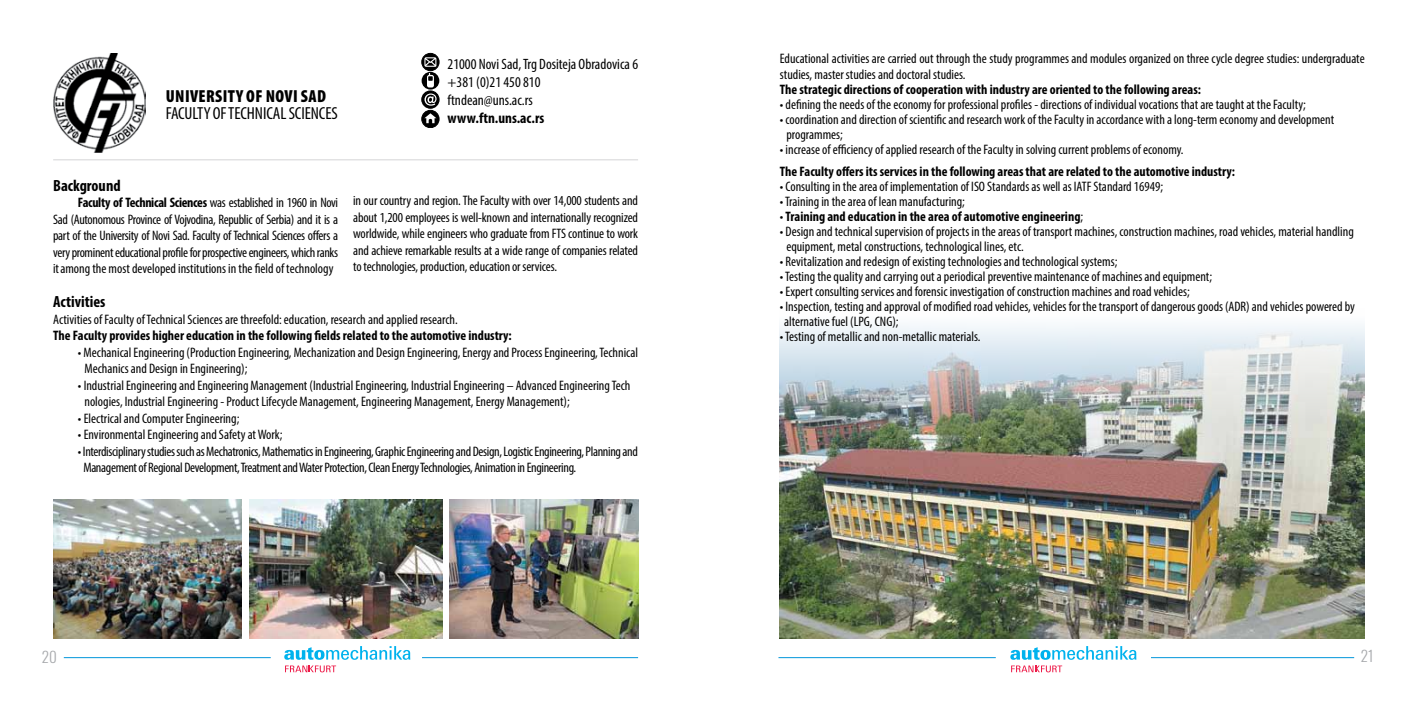
<style>
.page{position:relative;width:1418px;height:709px;background:#fff}
.page>*{position:absolute;margin:0;border:0;box-sizing:border-box;transform-origin:0 0}
.t1{font:condensed 17.5px "Myriad Pro";color:#000}
.t2{font:900 condensed 17.5px "Myriad Pro";letter-spacing:.02em;color:#000}
.t3{font:700 condensed 16.25px "Myriad Pro";color:#000}
.t4{font:condensed 15px/18px "Myriad Pro";color:#000}
.t5{font:700 condensed 15px "Myriad Pro";color:#000}
.t6{font:300 15px "Oswald";color:#a7a9ac}
.t7{font:condensed 13.75px/16.5px "Myriad Pro";color:#000}
.t8{font:700 condensed 13.75px "Myriad Pro";color:#000}
.t9{font:condensed 13.75px/16.5px "Myriad Pro";letter-spacing:-.025em;color:#000}
.s1{font-weight:700}
.s2{font-weight:400}
</style>
<div class="page">
<img style="left:780px;top:325px;width:584px;height:313px">
<div style="left:422px;top:91px;width:17px;height:17px;border:1px solid #000;border-radius:50%"></div>
<div style="left:422px;top:110px;width:17px;height:18px;background:#000;border-radius:50%"></div>
<div style="left:422px;top:110px;width:17px;height:18px;border:1px solid #000;border-radius:50%"></div>
<svg style="left:424px;top:113px;width:12px;height:10px"></svg>
<div style="left:422px;top:53px;width:17px;height:18px;background:#000;border-radius:50%"></div>
<div style="left:422px;top:53px;width:17px;height:18px;border:1px solid #000;border-radius:50%"></div>
<svg style="left:421px;top:57px;width:18px;height:49px"></svg>
<hr style="left:53px;top:159px;width:585px;height:1px;background:#6d6e71">
<img style="left:53px;top:53px;width:92px;height:100px">
<img style="left:53px;top:499px;width:189px;height:139px">
<img style="left:249px;top:499px;width:193px;height:139px">
<img style="left:449px;top:499px;width:189px;height:139px">
<hr style="left:64px;top:657px;width:207px;height:1px;background:#0095da">
<hr style="left:422px;top:657px;width:216px;height:1px;background:#0095da">
<svg style="left:284px;top:646px;width:126px;height:26px"></svg>
<hr style="left:1150px;top:657px;width:204px;height:1px;background:#0095da">
<hr style="left:778px;top:657px;width:217px;height:1px;background:#0095da">
<svg style="left:1010px;top:646px;width:126px;height:26px"></svg>
<p class="t2" style="left:166px;top:86px;width:161px">UNIVERSITY OF NOVI SAD</p>
<p class="t1" style="left:166px;top:103px;width:13px">Facult</p>
<p class="t1" style="left:204px;top:103px;width:38px">y of Technical</p>
<p class="t1" style="left:289px;top:103px;width:14px">Sciences</p>
<p class="t4" style="left:447px;top:54px;width:192px">21000 Novi Sad, Trg Dositeja Obradovica 6 +381 (0)21 450 810<br>ftndean@uns.ac.rs</p>
<p class="t5" style="left:447px;top:108px;width:98px">www.ftn.uns.ac.rs</p>
<p class="t3" style="left:53px;top:175px;width:69px">Background</p>
<p class="t7" style="left:53px;top:194px;width:286px;text-align:justify;text-indent:25px"><span class="s1">Faculty of Technical Sciences</span> was established in 1960 in Novi Sad (Autonomous Province of Vojvodina, Republic of Serbia) and it is a part of the University of Novi Sad. Faculty of Technical Sciences offers a very prominent educational profile for prospective engineers, which ranks it among the most developed institutions in the field of technology</p>
<p class="t7" style="left:353px;top:192px;width:286px;text-align:justify">in our country and region. The Faculty with over 14,000 students and about 1,200 employees is well-known and internationally recognized worldwide, while engineers who graduate from FTS continue to work and achieve remarkable results at a wide range of companies related to technologies, production, education or services.</p>
<p class="t3" style="left:53px;top:291px;width:54px">Activities</p>
<p class="t7" style="left:53px;top:311px;width:406px">Activities of Faculty of Technical Sciences are threefold: education, research and applied research.</p>
<p class="t8" style="left:53px;top:327px;width:460px">The Faculty provides higher education in the following fields related to the automotive industry:</p>
<p class="t7" style="left:84px;top:344px;width:555px;text-indent:-6px">• Mechanical Engineering (Production Engineering, Mechanization and Design Engineering, Energy and Process Engineering, Technical<br>Mechanics and Design in Engineering);</p>
<p class="t7" style="left:84px;top:377px;width:547px;text-indent:-6px">• Industrial Engineering and Engineering Management (Industrial Engineering, Industrial Engineering – Advanced Engineering Tech nologies, Industrial Engineering - Product Lifecycle Management, Engineering Management, Energy Management);</p>
<p class="t7" style="left:78px;top:410px;width:163px">• Electrical and Computer Engineering;</p>
<p class="t7" style="left:78px;top:426px;width:206px">• Environmental Engineering and Safety at Work;</p>
<p class="t9" style="left:83px;top:443px;width:556px;text-indent:-5px">• Interdisciplinary studies such as Mechatronics, Mathematics in Engineering, Graphic Engineering and Design, Logistic Engineering, Planning and<br>Management of Regional Development, Treatment and Water Protection, Clean Energy Technologies, Animation in Engineering.</p>
<p class="t7" style="left:780px;top:51px;width:586px;line-height:15px">Educational activities are carried out through the study programmes and modules organized on three cycle degree studies: undergraduate studies, master studies and doctoral studies.</p>
<p class="t8" style="left:780px;top:80px;width:422px">The strategic directions of cooperation with industry are oriented to the following areas:</p>
<p class="t7" style="left:780px;top:96px;width:527px">• defining the needs of the economy for professional profiles - directions of individual vocations that are taught at the Faculty;</p>
<p class="t7" style="left:786px;top:111px;width:549px;line-height:15px;text-indent:-6px">• coordination and direction of scientific and research work of the Faculty in accordance with a long-term economy and development programmes;</p>
<p class="t7" style="left:780px;top:141px;width:405px">• increase of efficiency of applied research of the Faculty in solving current problems of economy.</p>
<p class="t8" style="left:780px;top:163px;width:456px">The Faculty offers its services in the following areas that are related to the automotive industry:</p>
<p class="t7" style="left:780px;top:178px;width:385px">• Consulting in the area of implementation of ISO Standards as well as IATF Standard 16949;</p>
<p class="t7" style="left:780px;top:193px;width:186px">• Training in the area of lean manufacturing;</p>
<p class="t8" style="left:780px;top:208px;width:305px"><span class="s2">•</span> Training and education in the area of automotive engineering<span class="s2">;</span></p>
<p class="t7" style="left:786px;top:224px;width:569px;line-height:15px;text-indent:-6px">• Design and technical supervision of projects in the areas of transport machines, construction machines, road vehicles, material handling equipment, metal constructions, technological lines, etc.</p>
<p class="t7" style="left:780px;top:253px;width:339px">• Revitalization and redesign of existing technologies and technological systems;</p>
<p class="t7" style="left:780px;top:268px;width:433px">• Testing the quality and carrying out a periodical preventive maintenance of machines and equipment;</p>
<p class="t7" style="left:780px;top:283px;width:411px">• Expert consulting services and forensic investigation of construction machines and road vehicles;</p>
<p class="t7" style="left:784px;top:299px;width:572px;line-height:15px;text-indent:-4px">• Inspection, testing and approval of modified road vehicles, vehicles for the transport of dangerous goods (ADR) and vehicles powered by alternative fuel (LPG, CNG);</p>
<p class="t7" style="left:780px;top:328px;width:202px">• Testing of metallic and non-metallic materials.</p>
<p class="t6" style="left:42px;top:644px;width:17px">20</p>
<p class="t6" style="left:1360px;top:642px;width:14px">21</p>
</div>
